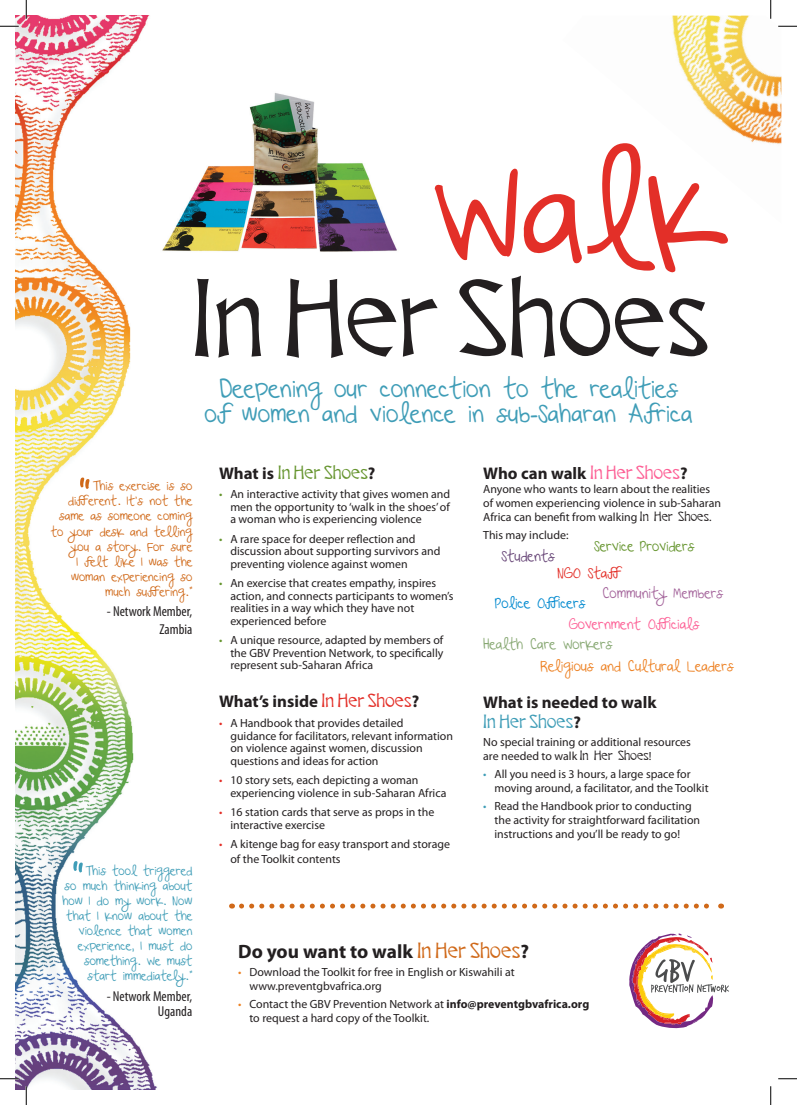
<style>
.page{position:relative;width:797px;height:1105px;background:#fff}
.page>*{position:absolute;margin:0;border:0;box-sizing:border-box;transform-origin:0 0}
.t1{font:137px "Beautiful Every Time";color:#e32f28}
.t2{font:97.12px "Doorn Display";color:#231f20}
.t3{font:52.5px "Beautiful Every Time";color:#d06919}
.t4{font:52.5px "Beautiful Every Time";color:#3f9db7}
.t5{font:25px/25px "Beautiful Every Time";color:#3f9db7;text-align:center}
.t6{font:700 19.38px "Myriad Pro";letter-spacing:-.005em;color:#231f20}
.t7{font:700 16.88px/20.2px "Myriad Pro";color:#231f20}
.t8{font:16.88px "Doorn Display";color:#66952f}
.t9{font:condensed 14.38px/17.2px "Myriad Pro";color:#231f20;text-align:right}
.t10{font:14.38px "Beautiful Every Time";color:#ed8123}
.t11{font:14.38px "Beautiful Every Time";color:#fd5f95}
.t12{font:14.38px "Beautiful Every Time";color:#86a771}
.t13{font:14.38px "Beautiful Every Time";color:#a5669c}
.t14{font:14.38px "Beautiful Every Time";color:#66952f}
.t15{font:14.38px "Beautiful Every Time";color:#0089cf}
.t16{font:14.38px "Beautiful Every Time";color:#664476}
.t17{font:14.38px "Beautiful Every Time";color:#e32f28}
.t18{font:12.5px/15px "Beautiful Every Time";color:#d06919;text-align:right}
.t19{font:12.5px/15px "Beautiful Every Time";color:#3f9db7;text-align:right}
.Paragraph_Style_1{font:11.88px/12.5px "Myriad Pro";color:#231f20}
.s1{font-family:"Myriad Pro";font-weight:700;color:#231f20}
.s2{color:#66952f}
.s3{font-family:"Doorn Display";font-weight:400;color:#e32f28}
.s4{color:#e32f28}
.s5{font-family:"Doorn Display";font-weight:400;color:#fd5f95}
.s6{font-family:"Doorn Display"}
.s7{font-family:"Doorn Display";font-weight:400;color:#3f9db7}
.s8{color:#3f9db7}
.s9{font-family:"Doorn Display";font-weight:400;color:#d06919}
.s10{color:#ed8123}
.s11{font-weight:700}
</style>
<div class="page">
<img style="left:16px;top:16px;width:141px;height:1073px">
<img style="left:154px;top:79px;width:243px;height:184px">
<svg style="left:629px;top:933px;width:100px;height:96px"></svg>
<img style="left:672px;top:16px;width:109px;height:128px">
<svg style="left:241px;top:903px;width:480px;height:5px"></svg>
<svg style="left:0;top:25px;width:19px;height:2px"></svg>
<svg style="left:778px;top:25px;width:19px;height:2px"></svg>
<svg style="left:0;top:1078px;width:19px;height:1px"></svg>
<svg style="left:778px;top:1078px;width:19px;height:1px"></svg>
<svg style="left:25px;top:0;width:2px;height:19px"></svg>
<svg style="left:25px;top:1086px;width:2px;height:19px"></svg>
<svg style="left:770px;top:0;width:1px;height:19px"></svg>
<svg style="left:770px;top:1086px;width:1px;height:19px"></svg>
<p class="t1" style="left:432px;top:131px;width:293px">Walk</p>
<p class="t2" style="left:191px;top:253px;width:520px">In Her Shoes</p>
<p class="t5" style="left:205px;top:376px;width:489px">Deepening our connection to the realities of women and violence in sub-Saharan Africa</p>
<p class="t3" style="left:76px;top:469px;width:17px">“</p>
<p class="t18" style="left:51px;top:479px;width:143px">This exercise is so different. It’s not the same as someone coming to your desk and telling you a story. For sure<br>I felt like I was the woman experiencing so much suffering.”</p>
<p class="t9" style="left:107px;top:603px;width:87px">- Network Member,<br>Zambia</p>
<p class="t4" style="left:70px;top:853px;width:17px">“</p>
<p class="t19" style="left:62px;top:864px;width:131px">This tool triggered<br>so much thinking about how I do my work. Now that I know about the violence that women experience, I must do something. We must start immediately.”</p>
<p class="t9" style="left:107px;top:988px;width:87px;line-height:15px">- Network Member,<br>Uganda</p>
<p class="t8" style="left:219px;top:461px;width:158px"><span class="s1">What is</span> In Her Shoes<span class="s1">?</span></p>
<p class="Paragraph_Style_1" style="left:230px;top:488px;width:221px;text-align:justify;text-indent:-11px"><span class="s2">•</span> An interactive activity that gives women and men the opportunity to ‘walk in the shoes’ of a woman who is experiencing violence</p>
<p class="Paragraph_Style_1" style="left:230px;top:532px;width:211px;text-indent:-11px"><span class="s2">•</span> A rare space for deeper reflection and discussion about supporting survivors and preventing violence against women</p>
<p class="Paragraph_Style_1" style="left:230px;top:577px;width:225px;text-indent:-11px"><span class="s2">•</span> An exercise that creates empathy, inspires action, and connects participants to women’s realities in a way which they have not experienced before</p>
<p class="Paragraph_Style_1" style="left:230px;top:634px;width:214px;text-align:justify;text-indent:-11px"><span class="s2">•</span> A unique resource, adapted by members of the GBV Prevention Network, to specifically represent sub-Saharan Africa</p>
<p class="t7" style="left:219px;top:691px;width:202px">What’s inside <span class="s3">In Her Shoes</span>?</p>
<p class="Paragraph_Style_1" style="left:230px;top:716px;width:224px;text-indent:-11px"><span class="s4">•</span> A Handbook that provides detailed<br>guidance for facilitators, relevant information on violence against women, discussion questions and ideas for action</p>
<p class="Paragraph_Style_1" style="left:230px;top:774px;width:217px;text-indent:-11px"><span class="s4">•</span> 10 story sets, each depicting a woman experiencing violence in sub-Saharan Africa</p>
<p class="Paragraph_Style_1" style="left:230px;top:806px;width:205px;text-indent:-11px"><span class="s4">•</span> 16 station cards that serve as props in the interactive exercise</p>
<p class="Paragraph_Style_1" style="left:230px;top:837px;width:221px;line-height:14.2px;text-indent:-11px"><span class="s4">•</span> A kitenge bag for easy transport and storage of the Toolkit contents</p>
<p class="t7" style="left:483px;top:462px;width:206px">Who can walk <span class="s5">In Her Shoes</span>?</p>
<p class="Paragraph_Style_1" style="left:483px;top:482px;width:239px;line-height:14.2px">Anyone who wants to learn about the realities of women experiencing violence in sub-Saharan<br>Africa can benefit from walking <span class="s6">In Her Shoes</span>.</p>
<p class="Paragraph_Style_1" style="left:483px;top:529px;width:87px">This may include:</p>
<p class="t14" style="left:594px;top:538px;width:101px">Service Providers</p>
<p class="t16" style="left:501px;top:548px;width:55px">Students</p>
<p class="t17" style="left:557px;top:564px;width:66px">NGO Staff</p>
<p class="t15" style="left:495px;top:595px;width:92px">Police Officers</p>
<p class="t12" style="left:483px;top:636px;width:130px">Health Care Workers</p>
<p class="t13" style="left:603px;top:585px;width:122px">Community Members</p>
<p class="t11" style="left:568px;top:616px;width:132px">Government Officials</p>
<p class="t10" style="left:540px;top:657px;width:195px">Religious and Cultural Leaders</p>
<p class="t7" style="left:483px;top:691px;width:175px">What is needed to walk<br><span class="s7">In Her Shoes</span>?</p>
<p class="Paragraph_Style_1" style="left:483px;top:734px;width:209px;line-height:14.2px">No special training or additional resources are needed to walk <span class="s6">In Her Shoes</span>!</p>
<p class="Paragraph_Style_1" style="left:494px;top:766px;width:216px;line-height:14.2px;text-indent:-11px"><span class="s8">•</span> All you need is 3 hours, a large space for moving around, a facilitator, and the Toolkit</p>
<p class="Paragraph_Style_1" style="left:494px;top:798px;width:207px;line-height:14.2px;text-indent:-11px"><span class="s8">•</span> Read the Handbook prior to conducting the activity for straightforward facilitation instructions and you’ll be ready to go!</p>
<p class="t6" style="left:238px;top:939px;width:292px">Do you want to walk <span class="s9">In Her Shoes</span>?</p>
<p class="Paragraph_Style_1" style="left:249px;top:964px;width:267px;line-height:14.2px;text-indent:-11px"><span class="s10">•</span> Download the Toolkit for free in English or Kiswahili at www.preventgbvafrica.org</p>
<p class="Paragraph_Style_1" style="left:249px;top:996px;width:341px;line-height:14.2px;text-indent:-11px"><span class="s10">•</span> Contact the GBV Prevention Network at <span class="s11">info@preventgbvafrica.org </span>to request a hard copy of the Toolkit.</p>
</div>
